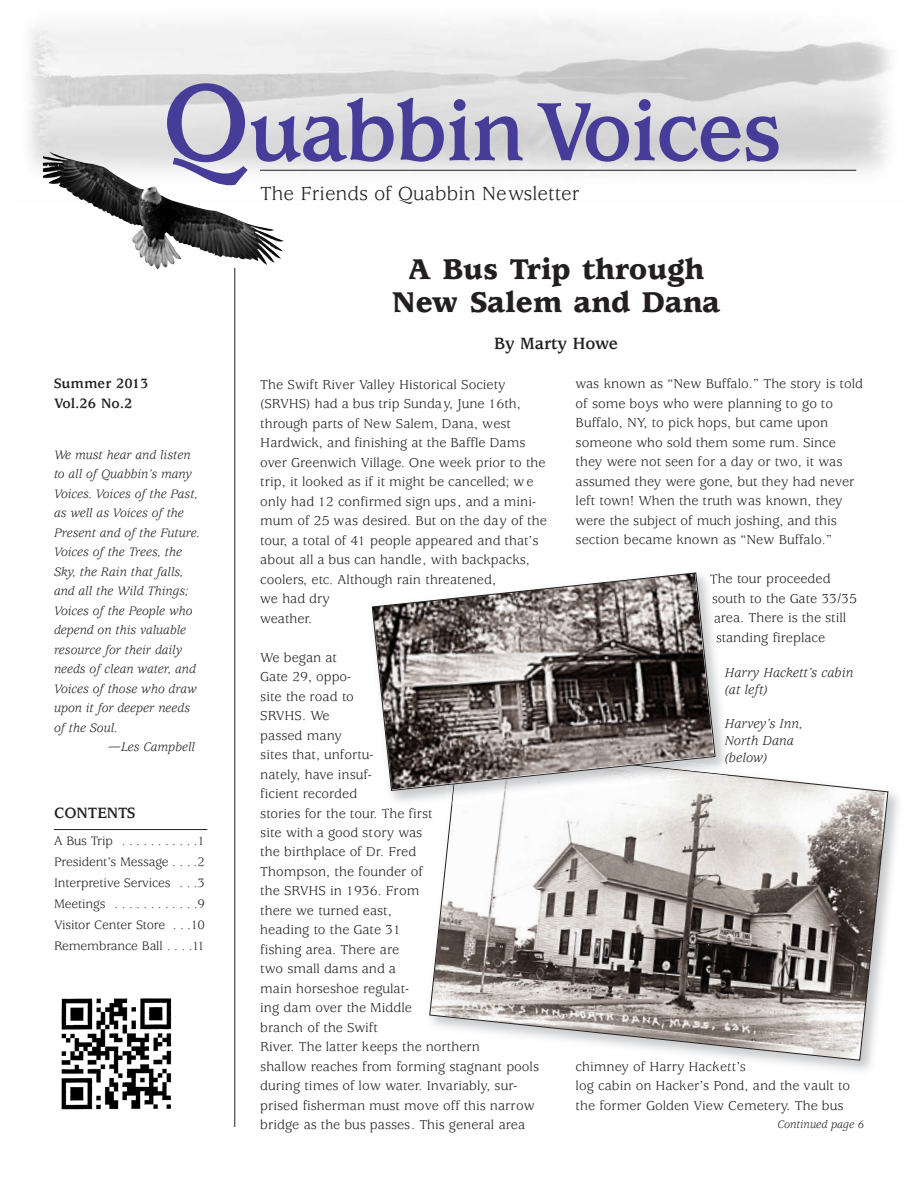
<style>
.page{position:relative;width:918px;height:1188px;background:#fff}
.page>*{position:absolute;margin:0;border:0;box-sizing:border-box;transform-origin:0 0}
.t1{font:700 120px "Usherwood";color:#473d99}
.t2{font:700 91.05px "Usherwood";letter-spacing:-.02em;color:#473d99}
.t3{font:900 31.5px/33px "Usherwood";color:#231f20;text-align:center}
.t4{font:21px "Usherwood";color:#231f20}
.t5{font:700 18px "Usherwood";color:#231f20}
.t6{font:700 16.5px "Usherwood";color:#231f20}
.t7{font:700 15px/19.5px "Usherwood";color:#231f20}
.t8{font:14.25px/19.5px "Usherwood";color:#231f20}
.t9{font:italic 14.25px/17.1px "Usherwood";color:#231f20}
.t10{font:italic 13.5px "Usherwood";color:#231f20}
.t11{font:13.5px/21px "Usherwood";letter-spacing:-.01em;color:#231f20;text-align:justify}
.t12{font:italic 12px "Usherwood";color:#231f20}
</style>
<div class="page">
<hr style="left:54px;top:829px;width:153px;height:1px;background:#231f20">
<hr style="left:234px;top:268px;width:1px;height:859px;background:#231f20">
<hr style="left:260px;top:170px;width:596px;height:1px;background:#231f20">
<img style="left:696px;top:1061px;width:49px;height:6px">
<svg style="left:429px;top:773px;width:460px;height:288px"></svg>
<img style="left:61px;top:998px;width:115px;height:112px">
<img style="left:385px;top:600px;width:351px;height:212px">
<img style="left:386px;top:808px;width:30px;height:4px">
<svg style="left:716px;top:616px;width:4px;height:7px"></svg>
<svg style="left:717px;top:635px;width:4px;height:7px"></svg>
<img style="left:445px;top:738px;width:291px;height:67px">
<img style="left:452px;top:747px;width:277px;height:58px">
<svg style="left:371px;top:572px;width:345px;height:219px;background:#8d8785"></svg>
<img style="left:43px;top:152px;width:180px;height:117px">
<h1 class="t1" style="left:162px;top:56px;width:90px">Q</h1>
<h2 class="t2" style="left:248px;top:81px;width:535px">uabbinVoices</h2>
<h3 class="t4" style="left:260px;top:182px;width:321px">The Friends of Quabbin Newsletter</h3>
<p class="t7" style="left:54px;top:374px;width:96px">Summer 2013<br>Vol.26 No.2</p>
<p class="t10" style="left:54px;top:447px;width:138px">We must hear and listen</p>
<p class="t10" style="left:54px;top:467px;width:140px">to all of Quabbin’s many</p>
<p class="t10" style="left:54px;top:486px;width:146px">Voices. Voices of the Past,</p>
<p class="t10" style="left:54px;top:506px;width:131px">as well as Voices of the</p>
<p class="t10" style="left:54px;top:525px;width:147px">Present and of the Future.</p>
<p class="t10" style="left:54px;top:545px;width:130px">Voices of the Trees, the</p>
<p class="t10" style="left:54px;top:564px;width:131px">Sky, the Rain that falls,</p>
<p class="t10" style="left:54px;top:584px;width:136px">and all the Wild Things;</p>
<p class="t10" style="left:54px;top:603px;width:140px">Voices of the People who</p>
<p class="t10" style="left:54px;top:623px;width:134px">depend on this valuable</p>
<p class="t10" style="left:54px;top:642px;width:130px">resource for their daily</p>
<p class="t10" style="left:54px;top:662px;width:143px">needs of clean water, and</p>
<p class="t10" style="left:54px;top:681px;width:144px">Voices of those who draw</p>
<p class="t10" style="left:54px;top:701px;width:138px">upon it for deeper needs</p>
<p class="t10" style="left:54px;top:720px;width:65px">of the Soul.</p>
<p class="t10" style="left:108px;top:740px;width:89px">—Les Campbell</p>
<p class="t6" style="left:54px;top:803px;width:83px">CONTENTS</p>
<p class="t11" style="left:54px;top:831px;width:153px">A Bus Trip . . . . . . . . . . .1<br>President’s Message . . . .2<br>Interpretive Services . . .3<br>Meetings . . . . . . . . . . . .9<br>Visitor Center Store . . .10<br>Remembrance Ball . . . .11</p>
<h3 class="t3" style="left:392px;top:253px;width:330px">A Bus Trip through<br>New Salem and Dana</h3>
<p class="t5" style="left:494px;top:334px;width:126px">By Marty Howe</p>
<p class="t8" style="left:260px;top:375px;width:288px">The Swift River Valley Historical Society (SRVHS) had a bus trip Sunday, June 16th, through parts of New Salem, Dana, west Hardwick, and finishing at the Baffle Dams over Greenwich Village. One week prior to the trip, it looked as if it might be cancelled; w e only had 12 confirmed sign ups, and a mini&shy;mum of 25 was desired. But on the day of the tour, a total of 41 people appeared and that’s about all a bus can handle, with backpacks, coolers, etc. Although rain threatened,<br>we had dry<br>weather.</p>
<p class="t8" style="left:260px;top:648px;width:280px">We began at<br>Gate 29, oppo-<br>site the road to<br>SRVHS. We<br>passed many<br>sites that, unfortu-<br>nately, have insuf-<br>ficient recorded<br>stories for the tour. The first<br>site with a good story was<br>the birthplace of Dr. Fred<br>Thompson, the founder of<br>the SRVHS in 1936. From<br>there we turned east,<br>heading to the Gate 31<br>fishing area. There are<br>two small dams and a<br>main horseshoe regulat-<br>ing dam over the Middle<br>branch of the Swift<br>River. The latter keeps the northern<br>shallow reaches from forming stagnant pools during times of low water. Invariably, sur&shy;prised fisherman must move off this narrow bridge as the bus passes. This general area</p>
<p class="t8" style="left:576px;top:375px;width:289px">was known as “New Buffalo.” The story is told of some boys who were planning to go to Buffalo, NY, to pick hops, but came upon someone who sold them some rum. Since they were not seen for a day or two, it was assumed they were gone, but they had never left town! When the truth was known, they were the subject of much joshing, and this section became known as “New Buffalo.”</p>
<p class="t8" style="left:710px;top:570px;width:149px">The tour proceeded south to the Gate 33/35 area. There is the still standing fireplace</p>
<p class="t9" style="left:725px;top:664px;width:130px">Harry Hackett’s cabin (at left)</p>
<p class="t9" style="left:725px;top:716px;width:79px">Harvey’s Inn,<br>North Dana (below)</p>
<p class="t8" style="left:576px;top:1057px;width:276px">chimney of Harry Hackett’s<br>log cabin on Hacker’s Pond, and the vault to the former Golden View Cemetery. The bus</p>
<p class="t12" style="left:777px;top:1118px;width:88px">Continued page 6</p>
</div>
